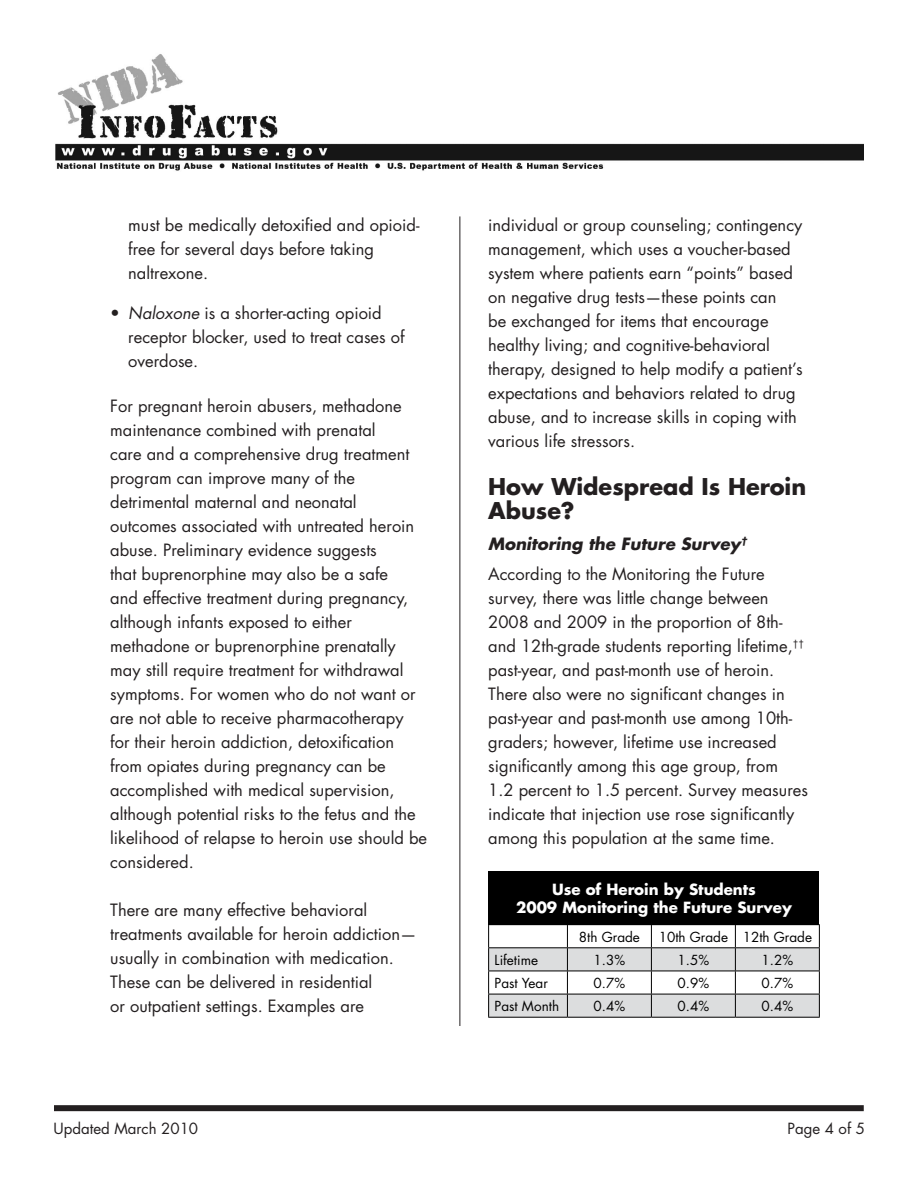
<style>
.page{position:relative;width:918px;height:1188px;background:#fff}
.page>*{position:absolute;margin:0;border:0;box-sizing:border-box;transform-origin:0 0}
.t1{font:700 22.5px/24px "Futura Std";color:#231f20}
.t2{font:16.5px/24px "Futura Std";color:#231f20}
.t3{font:italic 700 16.5px "Futura Std";color:#231f20}
.Default{font:700 15px/18px "Futura Std";color:#fff;text-align:center}
.t4{font:15px "Futura Std";color:#231f20}
.Default-2{font:13.5px "Futura Std";color:#000}
.s1{font-style:italic}
</style>
<div class="page">
<img style="left:55px;top:54px;width:809px;height:117px">
<div style="left:54px;top:1105px;width:810px;height:6px;background:#231f20"></div>
<div style="left:489px;top:871px;width:330px;height:54px;background:#000"></div>
<hr style="left:488px;top:924px;width:79px;height:1px;background:#000">
<hr style="left:735px;top:924px;width:85px;height:1px;background:#000">
<hr style="left:488px;top:1017px;width:79px;height:1px;background:#000">
<hr style="left:567px;top:1017px;width:84px;height:1px;background:#000">
<hr style="left:651px;top:1017px;width:84px;height:1px;background:#000">
<hr style="left:735px;top:1017px;width:85px;height:1px;background:#000">
<svg style="left:488px;top:925px;width:332px;height:92px"></svg>
<hr style="left:460px;top:216px;width:1px;height:810px;background:#231f20">
<p class="t2" style="left:128px;top:213px;width:293px">must be medically detoxified and opioid&shy;free for several days before taking naltrexone.</p>
<p class="t2" style="left:128px;top:302px;width:278px;text-indent:-18px">• <span class="s1">Naloxone</span> is a shorter-acting opioid receptor blocker, used to treat cases of overdose.</p>
<p class="t2" style="left:110px;top:394px;width:318px">For pregnant heroin abusers, methadone maintenance combined with prenatal<br>care and a comprehensive drug treatment program can improve many of the detrimental maternal and neonatal outcomes associated with untreated heroin abuse. Preliminary evidence suggests<br>that buprenorphine may also be a safe<br>and effective treatment during pregnancy, although infants exposed to either methadone or buprenorphine prenatally may still require treatment for withdrawal symptoms. For women who do not want or are not able to receive pharmacotherapy<br>for their heroin addiction, detoxification from opiates during pregnancy can be accomplished with medical supervision, although potential risks to the fetus and the likelihood of relapse to heroin use should be considered.</p>
<p class="t2" style="left:110px;top:898px;width:308px">There are many effective behavioral treatments available for heroin addiction— usually in combination with medication.<br>These can be delivered in residential<br>or outpatient settings. Examples are</p>
<p class="t2" style="left:488px;top:213px;width:316px">individual or group counseling; contingency management, which uses a voucher-based system where patients earn “points” based on negative drug tests—these points can<br>be exchanged for items that encourage healthy living; and cognitive-behavioral therapy, designed to help modify a patient’s expectations and behaviors related to drug abuse, and to increase skills in coping with various life stressors.</p>
<p class="t1" style="left:488px;top:474px;width:319px">How Widespread Is Heroin<br>Abuse?</p>
<p class="t3" style="left:488px;top:533px;width:261px">Monitoring the Future Survey<sup>†</sup></p>
<p class="t2" style="left:488px;top:563px;width:321px">According to the Monitoring the Future survey, there was little change between 2008 and 2009 in the proportion of 8th&shy;and 12th-grade students reporting lifetime,<sup>†† </sup>past-year, and past-month use of heroin.<br>There also were no significant changes in past-year and past-month use among 10th&shy;graders; however, lifetime use increased significantly among this age group, from<br>1.2 percent to 1.5 percent. Survey measures indicate that injection use rose significantly among this population at the same time.</p>
<p class="Default" style="left:516px;top:880px;width:277px">Use of Heroin by Students<br>2009 Monitoring the Future Survey</p>
<p class="Default-2" style="left:579px;top:928px;width:63px">8th Grade</p>
<p class="Default-2" style="left:659px;top:928px;width:71px">10th Grade</p>
<p class="Default-2" style="left:743px;top:928px;width:71px">12th Grade</p>
<p class="Default-2" style="left:495px;top:951px;width:45px">Lifetime</p>
<p class="Default-2" style="left:594px;top:951px;width:33px">1.3%</p>
<p class="Default-2" style="left:678px;top:951px;width:33px">1.5%</p>
<p class="Default-2" style="left:762px;top:951px;width:33px">1.2%</p>
<p class="Default-2" style="left:495px;top:974px;width:55px">Past Year</p>
<p class="Default-2" style="left:594px;top:974px;width:33px">0.7%</p>
<p class="Default-2" style="left:678px;top:974px;width:33px">0.9%</p>
<p class="Default-2" style="left:762px;top:974px;width:33px">0.7%</p>
<p class="Default-2" style="left:495px;top:998px;width:66px">Past Month</p>
<p class="Default-2" style="left:594px;top:998px;width:33px">0.4%</p>
<p class="Default-2" style="left:678px;top:998px;width:33px">0.4%</p>
<p class="Default-2" style="left:762px;top:998px;width:33px">0.4%</p>
<p class="t4" style="left:54px;top:1119px;width:146px">Updated March 2010</p>
<p class="t4" style="left:787px;top:1119px;width:79px">Page 4 of 5</p>
</div>
